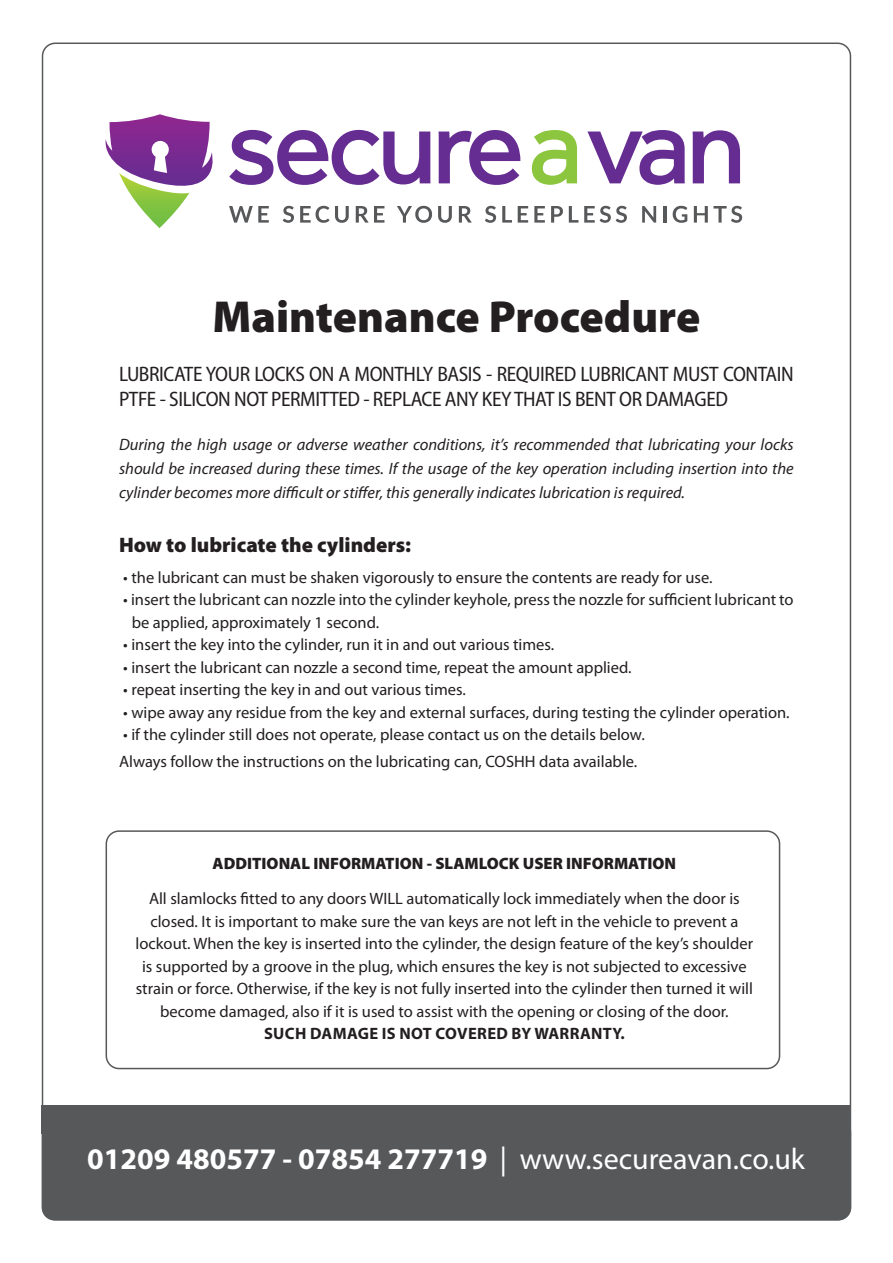
<style>
.page{position:relative;width:893px;height:1263px;background:#fff}
.page>*{position:absolute;margin:0;border:0;box-sizing:border-box;transform-origin:0 0}
.t1{font:900 45px "Myriad Pro";color:#231f20}
.t2{font:700 30px "Myriad Pro";color:#fff}
.t3{font:semi-condensed 21px/25.2px "Myriad Pro";letter-spacing:-.02em;color:#231f20}
.t4{font:900 21px "Myriad Pro";color:#231f20}
.t5{font:16.5px/22.5px "Myriad Pro";color:#231f20}
.t6{font:italic 16.5px/24px "Myriad Pro";color:#231f20;text-align:justify}
.t7{font:900 16.5px "Myriad Pro";color:#231f20}
.s1{font-weight:700}
.s2{font-weight:400}
</style>
<div class="page">
<svg style="left:106px;top:114px;width:107px;height:114px"></svg>
<svg style="left:229px;top:130px;width:201px;height:55px"></svg>
<svg style="left:439px;top:130px;width:81px;height:55px"></svg>
<svg style="left:532px;top:130px;width:45px;height:55px"></svg>
<svg style="left:587px;top:130px;width:98px;height:55px"></svg>
<svg style="left:693px;top:130px;width:47px;height:53px"></svg>
<svg style="left:229px;top:206px;width:40px;height:17px"></svg>
<svg style="left:283px;top:206px;width:11px;height:17px"></svg>
<svg style="left:300px;top:206px;width:49px;height:17px"></svg>
<svg style="left:356px;top:206px;width:28px;height:17px"></svg>
<svg style="left:397px;top:206px;width:35px;height:17px"></svg>
<svg style="left:438px;top:206px;width:14px;height:17px"></svg>
<svg style="left:459px;top:206px;width:13px;height:17px"></svg>
<svg style="left:485px;top:206px;width:11px;height:17px"></svg>
<svg style="left:502px;top:206px;width:10px;height:17px"></svg>
<svg style="left:518px;top:206px;width:10px;height:17px"></svg>
<svg style="left:534px;top:206px;width:11px;height:17px"></svg>
<svg style="left:551px;top:206px;width:12px;height:17px"></svg>
<svg style="left:569px;top:206px;width:9px;height:17px"></svg>
<svg style="left:584px;top:206px;width:43px;height:17px"></svg>
<svg style="left:642px;top:206px;width:14px;height:17px"></svg>
<hr style="left:663px;top:206px;width:3px;height:17px;background:#57585a">
<svg style="left:673px;top:206px;width:14px;height:17px"></svg>
<svg style="left:694px;top:206px;width:48px;height:17px"></svg>
<div style="left:42px;top:1119px;width:809px;height:101px;background:#57585a;border-radius:13px"></div>
<div style="left:42px;top:1105px;width:809px;height:28px;background:#57585a"></div>
<div style="left:106px;top:830px;width:674px;height:239px;border:2px solid #57585a;border-radius:13px"></div>
<p class="t1" style="left:213px;top:286px;width:489px">Maintenance Procedure</p>
<p class="t3" style="left:119px;top:361px;width:676px">LUBRICATE YOUR LOCKS ON A MONTHLY BASIS - REQUIRED LUBRICANT MUST CONTAIN<br>PTFE - SILICON NOT PERMITTED - REPLACE ANY KEY THAT IS BENT OR DAMAGED</p>
<p class="t6" style="left:119px;top:432px;width:676px">During the high usage or adverse weather conditions, it’s recommended that lubricating your locks should be increased during these times. If the usage of the key operation including insertion into the cylinder becomes more difficult or stiffer, this generally indicates lubrication is required.</p>
<p class="t4" style="left:119px;top:530px;width:294px">How to lubricate the cylinders:</p>
<p class="t5" style="left:123px;top:565px;width:591px">• the lubricant can must be shaken vigorously to ensure the contents are ready for use.</p>
<p class="t5" style="left:132px;top:588px;width:663px;text-indent:-9px">• insert the lubricant can nozzle into the cylinder keyhole, press the nozzle for sufficient lubricant to be applied, approximately 1 second.</p>
<p class="t5" style="left:123px;top:633px;width:432px">• insert the key into the cylinder, run it in and out various times.</p>
<p class="t5" style="left:123px;top:655px;width:510px">• insert the lubricant can nozzle a second time, repeat the amount applied.</p>
<p class="t5" style="left:123px;top:678px;width:344px">• repeat inserting the key in and out various times.</p>
<p class="t5" style="left:123px;top:700px;width:668px">• wipe away any residue from the key and external surfaces, during testing the cylinder operation.</p>
<p class="t5" style="left:123px;top:723px;width:523px">• if the cylinder still does not operate, please contact us on the details below.</p>
<p class="t5" style="left:119px;top:750px;width:520px">Always follow the instructions on the lubricating can, COSHH data available.</p>
<p class="t7" style="left:213px;top:852px;width:465px">ADDITIONAL INFORMATION - SLAMLOCK USER INFORMATION</p>
<p class="t5" style="left:136px;top:887px;width:619px;text-align:center">All slamlocks fitted to any doors WILL automatically lock immediately when the door is closed. It is important to make sure the van keys are not left in the vehicle to prevent a lockout. When the key is inserted into the cylinder, the design feature of the key’s shoulder is supported by a groove in the plug, which ensures the key is not subjected to excessive strain or force. Otherwise, if the key is not fully inserted into the cylinder then turned it will become damaged, also if it is used to assist with the opening or closing of the door.<br><span class="s1">SUCH DAMAGE IS NOT COVERED BY WARRANTY.</span></p>
<p class="t2" style="left:87px;top:1140px;width:719px">01209 480577 - 07854 277719 <span class="s2">| www.secureavan.co.uk</span></p>
</div>
